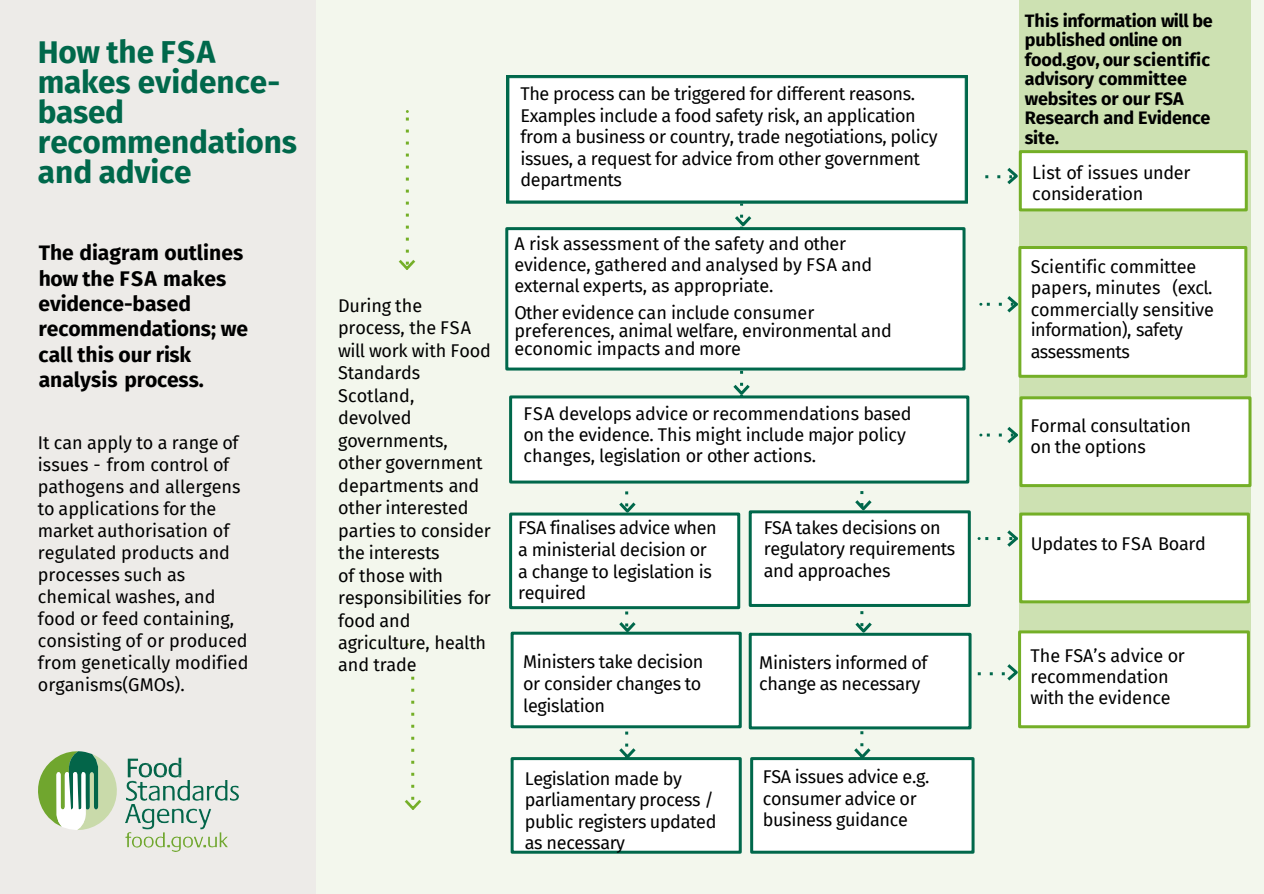
<style>
.page{position:relative;width:1264px;height:894px;background:#fff}
.page>*{position:absolute;margin:0;border:0;box-sizing:border-box;transform-origin:0 0}
.t1{font:700 31.5px/29.8px "Fira Sans";letter-spacing:-.005em;color:#00684b}
.t2{font:700 21px/25.5px "Fira Sans";color:#000}
.t3{font:18px/21.6px "Fira Sans";letter-spacing:-.015em;color:#000}
.t4{font:700 18px/19.5px "Fira Sans";letter-spacing:-.01em;color:#000}
</style>
<div class="page">
<div style="left:316px;top:0;width:947px;height:893px;background:#f3f7ed"></div>
<div style="left:0;top:0;width:316px;height:893px;background:#edebe8"></div>
<img style="left:126px;top:804px;width:101px;height:46px">
<svg style="left:38px;top:751px;width:79px;height:79px"></svg>
<img style="left:126px;top:780px;width:112px;height:20px">
<svg style="left:128px;top:757px;width:53px;height:20px"></svg>
<div style="left:1018px;top:0;width:231px;height:726px;background:#cde1b2"></div>
<div style="left:509px;top:512px;width:231px;height:97px;background:#fff;border:3px solid #00684b"></div>
<div style="left:509px;top:395px;width:460px;height:88px;background:#fff;border:3px solid #00684b"></div>
<div style="left:505px;top:227px;width:460px;height:143px;background:#fff;border:3px solid #00684b"></div>
<div style="left:506px;top:76px;width:460px;height:127px;background:#fff"></div>
<svg style="left:985px;top:168px;width:33px;height:17px"></svg>
<svg style="left:979px;top:296px;width:39px;height:17px"></svg>
<svg style="left:979px;top:423px;width:40px;height:23px"></svg>
<svg style="left:977px;top:530px;width:41px;height:17px"></svg>
<svg style="left:977px;top:664px;width:40px;height:17px"></svg>
<div style="left:1020px;top:152px;width:225px;height:58px;background:#fff"></div>
<div style="left:1018px;top:150px;width:229px;height:61px;border:3px solid #74af27"></div>
<div style="left:1018px;top:512px;width:231px;height:91px;background:#fff;border:3px solid #74af27"></div>
<div style="left:1020px;top:398px;width:229px;height:87px;background:#fff"></div>
<div style="left:1019px;top:396px;width:232px;height:91px;border:3px solid #74af27"></div>
<div style="left:1019px;top:631px;width:228px;height:95px;background:#fff"></div>
<div style="left:1017px;top:630px;width:232px;height:98px;border:3px solid #74af27"></div>
<svg style="left:406px;top:110px;width:3px;height:143px"></svg>
<img style="left:398px;top:260px;width:18px;height:10px">
<svg style="left:411px;top:676px;width:3px;height:122px"></svg>
<img style="left:404px;top:798px;width:17px;height:11px">
<div style="left:748px;top:510px;width:222px;height:97px;background:#fff;border:3px solid #00684b"></div>
<div style="left:510px;top:631px;width:231px;height:97px;background:#fff;border:3px solid #00684b"></div>
<div style="left:748px;top:632px;width:223px;height:97px;background:#fff;border:3px solid #00684b"></div>
<div style="left:510px;top:757px;width:231px;height:96px;background:#fff;border:3px solid #00684b"></div>
<div style="left:750px;top:757px;width:224px;height:96px;background:#fff;border:3px solid #00684b"></div>
<div style="left:1018px;top:246px;width:228px;height:132px;background:#fff;border:3px solid #74af27"></div>
<svg style="left:730px;top:199px;width:24px;height:199px"></svg>
<svg style="left:616px;top:479px;width:22px;height:282px"></svg>
<svg style="left:850px;top:481px;width:24px;height:280px"></svg>
<h1 class="t1" style="left:38px;top:35px;width:260px">How the FSA makes evidence&shy;based recommendations and advice</h1>
<p class="t2" style="left:39px;top:238px;width:211px">The diagram outlines how the FSA makes evidence-based recommendations; we call this our risk analysis process.</p>
<p class="t3" style="left:38px;top:431px;width:212px;line-height:22px">It can apply to a range of issues - from control of pathogens and allergens to applications for the market authorisation of regulated products and processes such as chemical washes, and food or feed containing, consisting of or produced from genetically modified organisms(GMOs).</p>
<p class="t3" style="left:338px;top:294px;width:154px;line-height:22.5px">During the process, the FSA will work with Food<br>Standards<br>Scotland, devolved governments, other government departments and other interested parties to consider the interests</p>
<p class="t3" style="left:338px;top:563px;width:154px;line-height:22.5px">of those with responsibilities for food and agriculture, health and trade</p>
<p class="t3" style="left:520px;top:82px;width:418px">The process can be triggered for different reasons.<br>Examples include a food safety risk, an application from a business or country, trade negotiations, policy issues, a request for advice from other government departments</p>
<p class="t3" style="left:514px;top:232px;width:359px;line-height:21px">A risk assessment of the safety and other evidence, gathered and analysed by FSA and external experts, as appropriate.</p>
<p class="t3" style="left:514px;top:303px;width:379px;line-height:18px">Other evidence can include consumer preferences, animal welfare, environmental and economic impacts and more</p>
<p class="t3" style="left:523px;top:402px;width:389px;line-height:21px">FSA develops advice or recommendations based on the evidence. This might include major policy changes, legislation or other actions.</p>
<p class="t3" style="left:518px;top:516px;width:200px">FSA finalises advice when a ministerial decision or a change to legislation is required</p>
<p class="t3" style="left:763px;top:516px;width:193px">FSA takes decisions on regulatory requirements and approaches</p>
<p class="t3" style="left:523px;top:650px;width:182px;text-align:justify">Ministers take decision or consider changes to legislation</p>
<p class="t3" style="left:759px;top:651px;width:170px">Ministers informed of change as necessary</p>
<p class="t3" style="left:524px;top:766px;width:193px">Legislation made by parliamentary process / public registers updated as necessary</p>
<p class="t3" style="left:762px;top:765px;width:168px">FSA issues advice e.g. consumer advice or business guidance</p>
<p class="t4" style="left:1024px;top:9px;width:189px">This information will be published online on food.gov, our scientific advisory committee websites or our FSA<br>Research and Evidence site.</p>
<p class="t3" style="left:1032px;top:162px;width:159px;line-height:21px">List of issues under consideration</p>
<p class="t3" style="left:1030px;top:256px;width:185px;line-height:21px">Scientific committee papers, minutes (excl. commercially sensitive information), safety assessments</p>
<p class="t3" style="left:1030px;top:415px;width:162px;line-height:21px">Formal consultation on the options</p>
<p class="t3" style="left:1030px;top:532px;width:176px">Updates to FSA Board</p>
<p class="t3" style="left:1030px;top:644px;width:156px;line-height:21px">The FSA’s advice or recommendation with the evidence</p>
</div>
